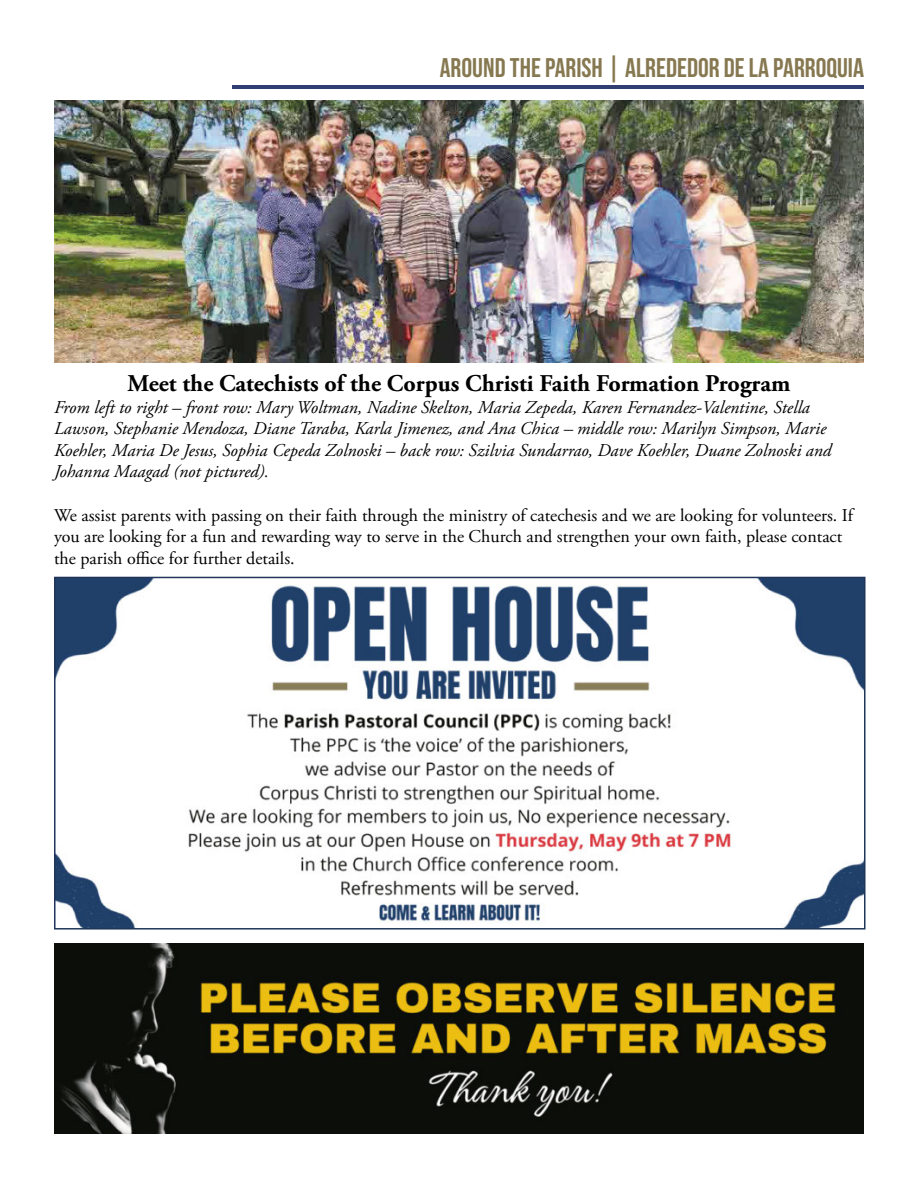
<style>
.page{position:relative;width:918px;height:1188px;background:#fff}
.page>*{position:absolute;margin:0;border:0;box-sizing:border-box;transform-origin:0 0}
.t1{font:27px "Bebas Neue";color:#867850}
.t2{font:700 24px "Adobe Garamond Pro";color:#000}
.t3{font:italic 18px/21.6px "Adobe Garamond Pro";color:#000}
.t4{font:18px/21.6px "Adobe Garamond Pro";color:#000}
.s1{font-style:inherit}
</style>
<div class="page">
<hr style="left:233px;top:85px;width:631px;height:3px;background:#303e72">
<img style="left:57px;top:580px;width:806px;height:347px">
<div style="left:54px;top:577px;width:812px;height:353px;border:2px solid #20355a"></div>
<img style="left:54px;top:100px;width:810px;height:263px">
<img style="left:54px;top:944px;width:810px;height:190px">
<h1 class="t1" style="left:440px;top:53px;width:426px"><span class="s1">AROUND THE PARISH |</span> ALREDEDOR DE LA PARROQUIA</h1>
<h2 class="t2" style="left:128px;top:370px;width:664px">Meet the Catechists of the Corpus Christi Faith Formation Program</h2>
<p class="t3" style="left:54px;top:397px;width:779px">From left to right – front row: Mary Woltman, Nadine Skelton, Maria Zepeda, Karen Fernandez-Valentine, Stella Lawson, Stephanie Mendoza, Diane Taraba, Karla Jimenez, and Ana Chica – middle row: Marilyn Simpson, Marie Koehler, Maria De Jesus, Sophia Cepeda Zolnoski – back row: Szilvia Sundarrao, Dave Koehler, Duane Zolnoski and Johanna Maagad (not pictured).</p>
<p class="t4" style="left:54px;top:505px;width:801px">We assist parents with passing on their faith through the ministry of catechesis and we are looking for volunteers. If you are looking for a fun and rewarding way to serve in the Church and strengthen your own faith, please contact the parish office for further details.</p>
</div>
